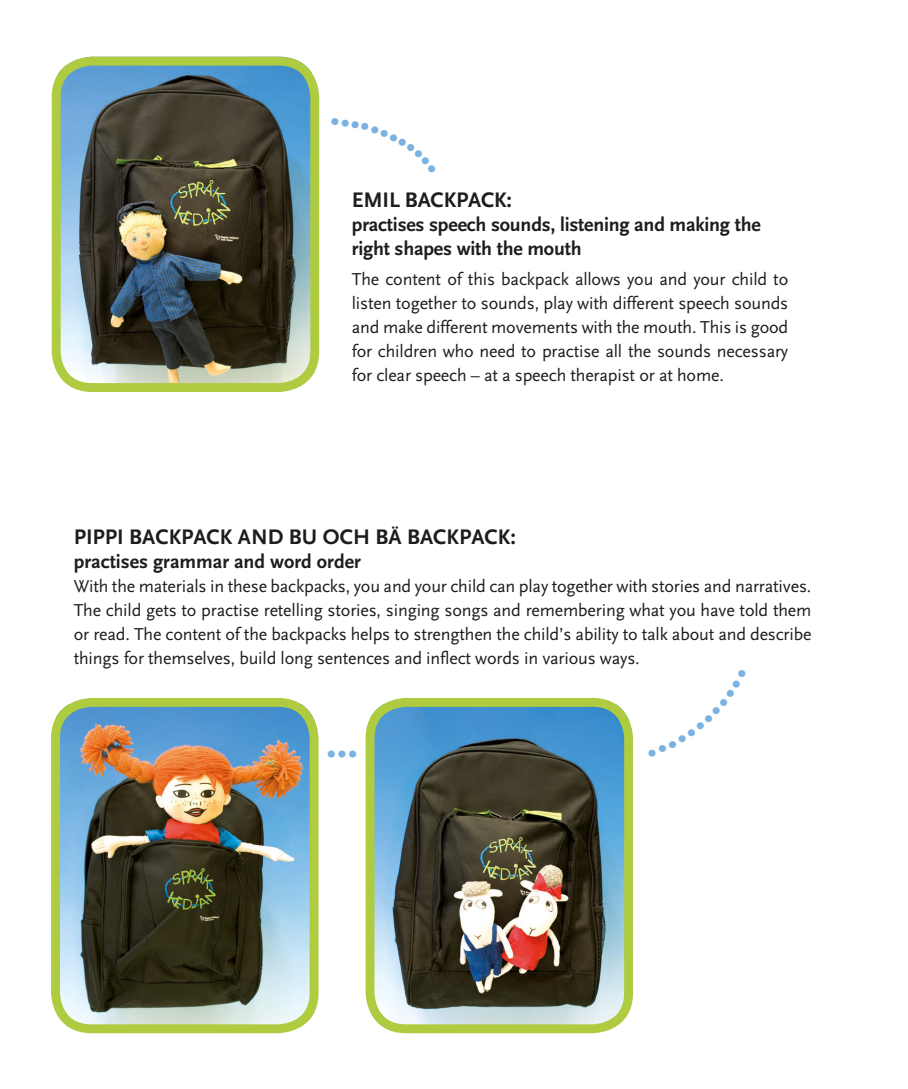
<style>
.page{position:relative;width:908px;height:1089px;background:#fff}
.page>*{position:absolute;margin:0;border:0;box-sizing:border-box;transform-origin:0 0}
.Bröd_bildtext{font:30.2px "Scala Sans";color:#7ab2e1}
.Rubrik_bildtext{font:700 22px "Scala Sans";color:#1d1d1b}
.Rubrik_bildtext-2{font:700 20px/24px "Scala Sans";letter-spacing:-.01em;color:#1d1d1b}
.Bröd_bildtext-2{font:18px/24px "Scala Sans";letter-spacing:-.01em;color:#1d1d1b;text-align:justify}
</style>
<div class="page">
<img style="left:62px;top:57px;width:247px;height:325px">
<div style="left:52px;top:57px;width:267px;height:335px;border:9px solid #afcb40;border-radius:36px"></div>
<img style="left:375px;top:705px;width:253px;height:320px">
<div style="left:365px;top:698px;width:267px;height:335px;border:9px solid #afcb40;border-radius:36px"></div>
<img style="left:61px;top:708px;width:247px;height:315px">
<div style="left:51px;top:698px;width:267px;height:335px;border:9px solid #afcb40;border-radius:36px"></div>
<p class="Rubrik_bildtext" style="left:351px;top:187px;width:161px">EMIL BACKPACK:</p>
<p class="Rubrik_bildtext-2" style="left:351px;top:212px;width:410px">practises speech sounds, listening and making the right shapes with the mouth</p>
<p class="Bröd_bildtext-2" style="left:351px;top:267px;width:438px">The content of this backpack allows you and your child to listen together to sounds, play with different speech sounds and make different movements with the mouth. This is good for children who need to practise all the sounds necessary for clear speech – at a speech therapist or at home.</p>
<p class="Rubrik_bildtext" style="left:74px;top:523px;width:443px">PIPPI BACKPACK AND BU OCH BÄ BACKPACK:</p>
<p class="Rubrik_bildtext-2" style="left:74px;top:549px;width:288px">practises grammar and word order</p>
<p class="Bröd_bildtext-2" style="left:74px;top:573px;width:739px">With the materials in these backpacks, you and your child can play together with stories and narratives.<br>The child gets to practise retelling stories, singing songs and remembering what you have told them or read. The content of the backpacks helps to strengthen the child’s ability to talk about and describe things for themselves, build long sentences and inflect words in various ways.</p>
<p class="Bröd_bildtext" style="left:326px;top:733px;width:33px">•••</p>
</div>
